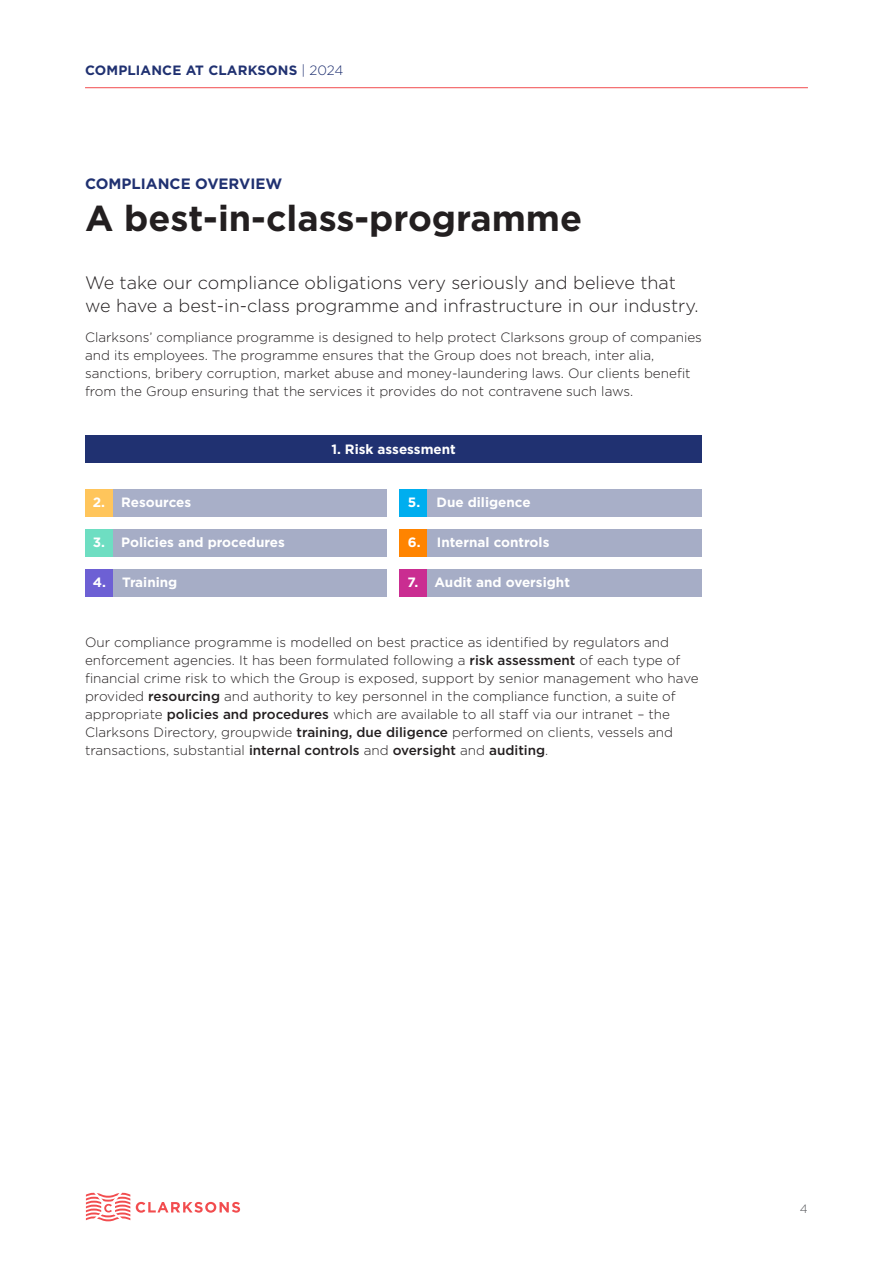
<style>
.page{position:relative;width:893px;height:1263px;background:#fff}
.page>*{position:absolute;margin:0;border:0;box-sizing:border-box;transform-origin:0 0}
.Paragraph_Style_3{font:700 36px "Gotham";color:#231f20}
.Clarksons_Intro_Paragraph{font:300 18px/22.5px "Gotham";color:#231f20}
.Clarksons_H3{font:700 15px "Gotham";color:#203171}
.Clarksons_Intro_Paragraph-2{font:300 13.5px/18px "Gotham";color:#231f20}
.Clarksons_H3-2{font:700 13.5px "Gotham";color:#fff}
.t1{font:700 13.5px "Gotham";letter-spacing:.01em;color:#203171}
.Clarksons_Intro_Paragraph-3{font:700 13.5px "Gotham";color:#fff}
.t2{font:300 12px "Gotham";color:#55575b}
.s1{font-weight:300}
.s2{font-weight:500}
</style>
<div class="page">
<svg style="left:136px;top:1202px;width:104px;height:11px"></svg>
<svg style="left:86px;top:1193px;width:44px;height:28px"></svg>
<hr style="left:85px;top:87px;width:723px;height:1px;background:#f24c4e">
<div style="left:400px;top:530px;width:301px;height:27px;background:#a6adc6"></div>
<div style="left:400px;top:490px;width:301px;height:27px;background:#a8afc8"></div>
<div style="left:85px;top:490px;width:302px;height:27px;background:#a8afc8"></div>
<div style="left:400px;top:530px;width:27px;height:27px;background:#ff8400"></div>
<div style="left:400px;top:490px;width:27px;height:27px;background:#00aeef"></div>
<div style="left:85px;top:530px;width:302px;height:27px;background:#a6adc6"></div>
<div style="left:85px;top:570px;width:302px;height:27px;background:#a6adc6"></div>
<div style="left:85px;top:530px;width:27px;height:27px;background:#6edec2"></div>
<div style="left:85px;top:570px;width:27px;height:27px;background:#6d60d4"></div>
<div style="left:85px;top:490px;width:27px;height:27px;background:#ffc55b"></div>
<div style="left:85px;top:436px;width:616px;height:27px;background:#203171"></div>
<div style="left:400px;top:570px;width:301px;height:27px;background:#a6adc6"></div>
<div style="left:400px;top:570px;width:27px;height:27px;background:#ca2d91"></div>
<p class="t1" style="left:85px;top:61px;width:260px">COMPLIANCE AT CLARKSONS <span class="s1">| 2024</span></p>
<p class="Clarksons_H3" style="left:85px;top:173px;width:199px">COMPLIANCE OVERVIEW</p>
<p class="Paragraph_Style_3" style="left:85px;top:194px;width:499px">A best-in-class-programme</p>
<p class="Clarksons_Intro_Paragraph" style="left:85px;top:271px;width:615px">We take our compliance obligations very seriously and believe that we have a best-in-class programme and infrastructure in our industry.</p>
<p class="Clarksons_Intro_Paragraph-2" style="left:85px;top:328px;width:618px">Clarksons’ compliance programme is designed to help protect Clarksons group of companies and its employees. The programme ensures that the Group does not breach, inter alia, sanctions, bribery corruption, market abuse and money-laundering laws. Our clients benefit from the Group ensuring that the services it provides do not contravene such laws.</p>
<p class="Clarksons_H3-2" style="left:93px;top:493px;width:100px">2. Resources</p>
<p class="Clarksons_Intro_Paragraph-3" style="left:331px;top:441px;width:126px">1. Risk assessment</p>
<p class="Clarksons_H3-2" style="left:408px;top:493px;width:124px">5. Due diligence</p>
<p class="Clarksons_H3-2" style="left:93px;top:533px;width:194px">3. Policies and procedures</p>
<p class="Clarksons_H3-2" style="left:408px;top:533px;width:143px">6. Internal controls</p>
<p class="Clarksons_H3-2" style="left:93px;top:573px;width:86px">4. Training</p>
<p class="Clarksons_H3-2" style="left:407px;top:573px;width:164px">7. Audit and oversight</p>
<p class="Clarksons_Intro_Paragraph-2" style="left:85px;top:632px;width:615px">Our compliance programme is modelled on best practice as identified by regulators and enforcement agencies. It has been formulated following a <span class="s2">risk assessment</span> of each type of financial crime risk to which the Group is exposed, support by senior management who have provided <span class="s2">resourcing</span> and authority to key personnel in the compliance function, a suite of appropriate <span class="s2">policies and procedures</span> which are available to all staff via our intranet – the Clarksons Directory, groupwide <span class="s2">training, due diligence</span> performed on clients, vessels and transactions, substantial <span class="s2">internal controls</span> and <span class="s2">oversight</span> and <span class="s2">auditing</span>.</p>
<p class="t2" style="left:800px;top:1202px;width:9px">4</p>
</div>
